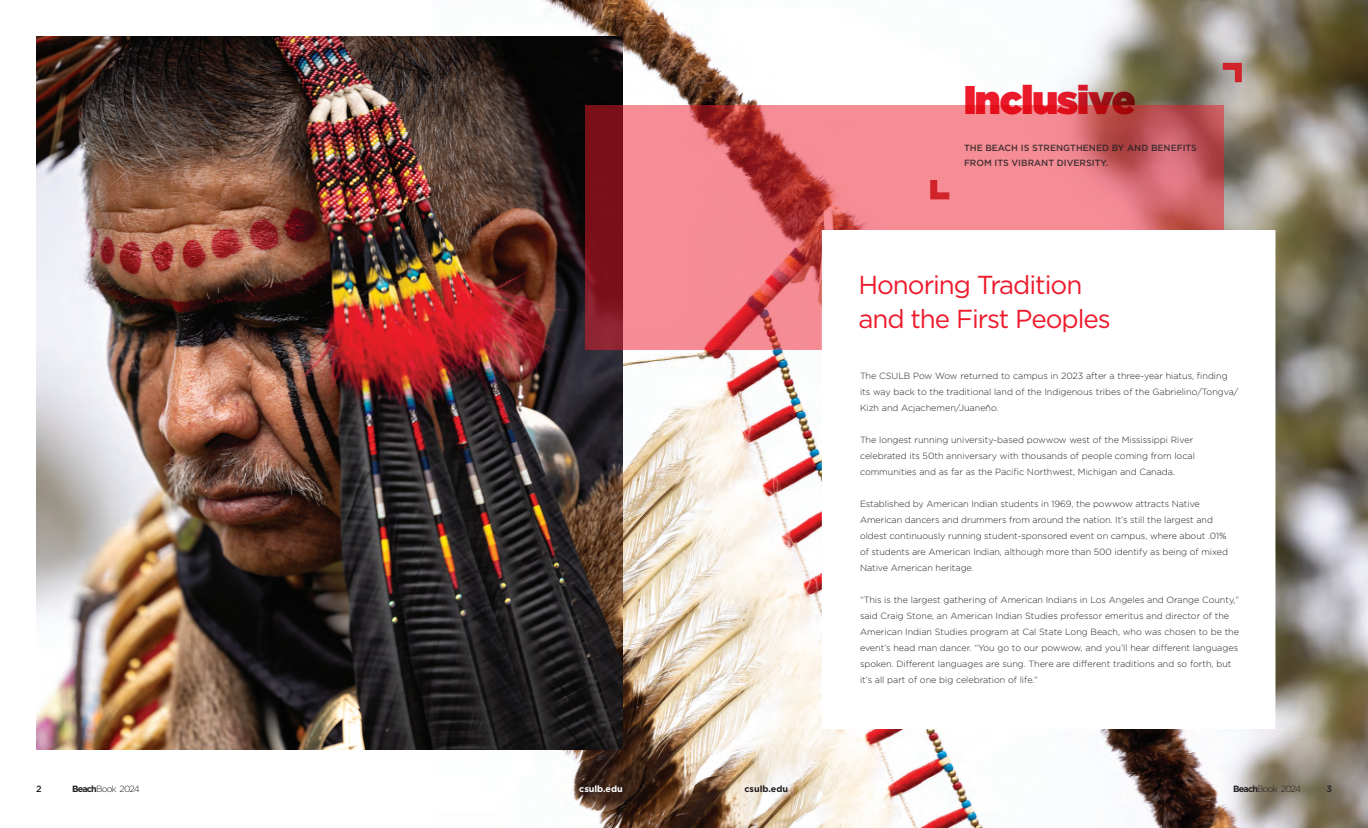
<style>
.page{position:relative;width:1368px;height:828px;background:#fff}
.page>*{position:absolute;margin:0;border:0;box-sizing:border-box;transform-origin:0 0}
.t1{font:900 40px "Gotham HTF";letter-spacing:-.025em;color:#ee1b2c}
.t2{font:26px/34px "Gotham HTF";letter-spacing:-.04em;color:#ee1b2c}
.t3{font:300 9px/16px "Gotham HTF";color:#231f20}
.t4{font:500 9px/15px "Gotham HTF";color:#231f20}
.t5{font:300 9px "Gotham HTF";letter-spacing:-.09em;color:#231f20}
.t6{font:700 9px "Gotham HTF";color:#fff}
.t7{font:700 9px "Gotham HTF";color:#231f20}
.s1{font-weight:700}
</style>
<div class="page">
<img style="left:542px;top:0;width:826px;height:828px">
<img style="left:36px;top:36px;width:587px;height:714px">
<svg style="left:585px;top:106px;width:639px;height:244px;background:#db6f76"></svg>
<div style="left:822px;top:230px;width:453px;height:499px;background:#fff"></div>
<svg style="left:1216px;top:59px;width:29px;height:30px"></svg>
<svg style="left:927px;top:173px;width:29px;height:30px"></svg>
<h1 class="t1" style="left:963px;top:76px;width:174px">Inclusive</h1>
<p class="t4" style="left:964px;top:140px;width:234px">THE BEACH IS STRENGTHENED BY AND BENEFITS<br>FROM ITS VIBRANT DIVERSITY.</p>
<h3 class="t2" style="left:858px;top:267px;width:254px">Honoring Tradition and the First Peoples</h3>
<p class="t3" style="left:860px;top:368px;width:380px">The CSULB Pow Wow returned to campus in 2023 after a three-year hiatus, finding its way back to the traditional land of the Indigenous tribes of the Gabrielino/Tongva/<br>Kizh and Acjachemen/Juaneño.</p>
<p class="t3" style="left:860px;top:432px;width:336px">The longest running university-based powwow west of the Mississippi River celebrated its 50th anniversary with thousands of people coming from local communities and as far as the Pacific Northwest, Michigan and Canada.</p>
<p class="t3" style="left:860px;top:496px;width:370px">Established by American Indian students in 1969, the powwow attracts Native American dancers and drummers from around the nation. It’s still the largest and oldest continuously running student-sponsored event on campus, where about .01% of students are American Indian, although more than 500 identify as being of mixed Native American heritage.</p>
<p class="t3" style="left:860px;top:592px;width:381px">“This is the largest gathering of American Indians in Los Angeles and Orange County,” said Craig Stone, an American Indian Studies professor emeritus and director of the American Indian Studies program at Cal State Long Beach, who was chosen to be the event’s head man dancer. “You go to our powwow, and you’ll hear different languages spoken. Different languages are sung. There are different traditions and so forth, but it’s all part of one big celebration of life.”</p>
<p class="t4" style="left:36px;top:781px;width:7px">2</p>
<p class="t5" style="left:72px;top:784px;width:69px"><span class="s1">Beach</span>Book 2024</p>
<p class="t6" style="left:579px;top:784px;width:45px">csulb.edu</p>
<p class="t7" style="left:744px;top:784px;width:45px">csulb.edu</p>
<p class="t5" style="left:1233px;top:784px;width:69px"><span class="s1">Beach</span>Book 2024</p>
<p class="t4" style="left:1326px;top:781px;width:7px">3</p>
</div>
